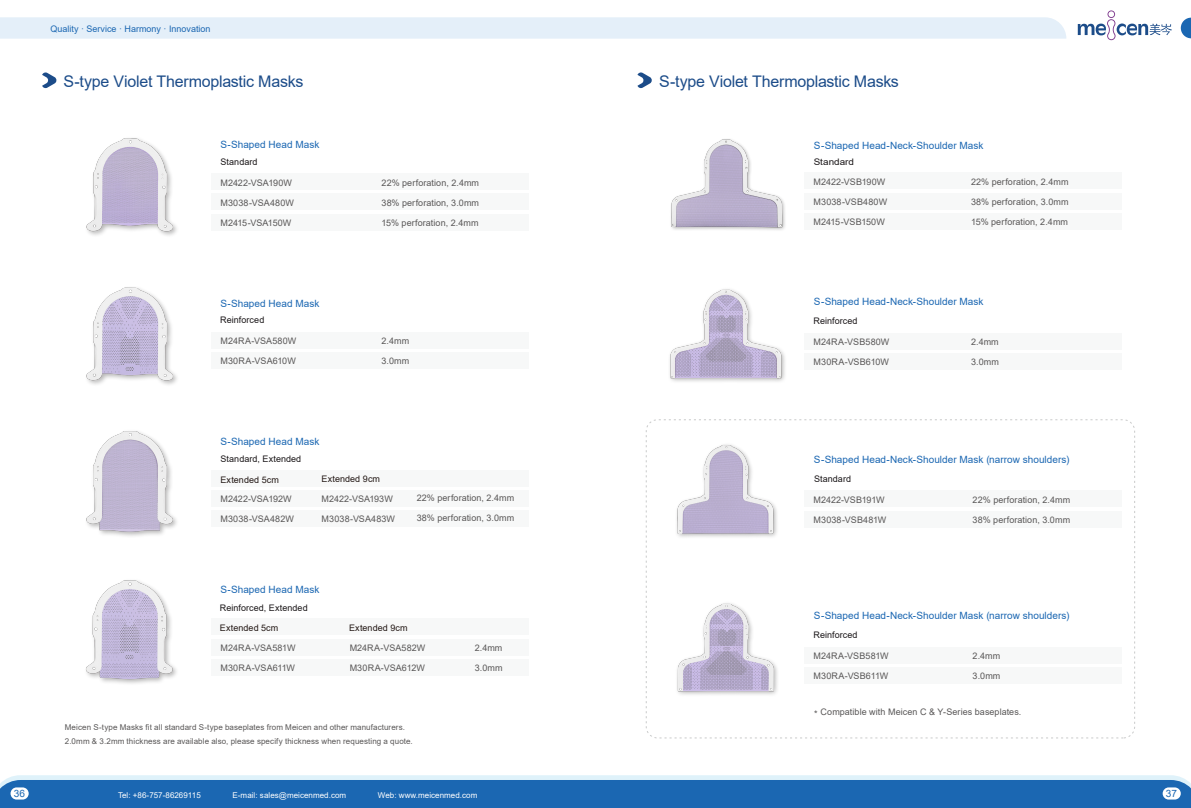
<style>
.page{position:relative;width:1191px;height:808px;background:#fff}
.page>*{position:absolute;margin:0;border:0;box-sizing:border-box;transform-origin:0 0}
.t1{font:16px "Arial";letter-spacing:-.015em;color:#1c4c89}
.t2{font:10.1px "Arial";color:#1b67b2}
.t3{font:10px "Arial";letter-spacing:.005em;color:#1b67b2}
.t4{font:9px "Arial";letter-spacing:.01em;color:#595757}
.t5{font:9px "Arial";letter-spacing:.005em;color:#1a1618}
.t6{font:9px "Arial";letter-spacing:.01em;color:#231815}
.t7{font:9px "Arial";color:#1b67b2}
.t8{font:9px "Arial";letter-spacing:-.01em;color:#595757}
.t9{font:9px "Arial";letter-spacing:.005em;color:#1a1618;scale:1.1 1}
.t10{font:8px/14px "Arial";letter-spacing:.01em;color:#595757}
.t11{font:8px "Arial";letter-spacing:.005em;color:#fff}
</style>
<div class="page">
<div style="left:211px;top:618px;width:317px;height:17px;background:#f7f8f8"></div>
<div style="left:211px;top:638px;width:317px;height:17px;background:#f7f8f8"></div>
<div style="left:211px;top:659px;width:317px;height:17px;background:#f7f8f8"></div>
<img style="left:86px;top:138px;width:91px;height:98px">
<img style="left:86px;top:287px;width:91px;height:98px">
<img style="left:86px;top:431px;width:91px;height:105px">
<img style="left:86px;top:580px;width:91px;height:104px">
<img style="left:677px;top:444px;width:100px;height:93px">
<div style="left:211px;top:470px;width:317px;height:16px;background:#f7f8f8"></div>
<div style="left:211px;top:490px;width:317px;height:17px;background:#f7f8f8"></div>
<div style="left:211px;top:510px;width:317px;height:17px;background:#f7f8f8"></div>
<div style="left:0;top:17px;width:1066px;height:22px;background:#e4eff9"></div>
<svg style="left:1077px;top:10px;width:94px;height:30px"></svg>
<svg style="left:1180px;top:18px;width:11px;height:20px"></svg>
<div style="left:5px;top:775px;width:1181px;height:5px;background:#dff2fa"></div>
<div style="left:0;top:780px;width:1191px;height:28px;background:#1b67b2"></div>
<div style="left:11px;top:787px;width:18px;height:12px;background:#fff;border-radius:6px"></div>
<div style="left:1162px;top:787px;width:18px;height:12px;background:#fff;border-radius:6px"></div>
<div style="left:211px;top:173px;width:317px;height:17px;background:#f7f8f8"></div>
<div style="left:211px;top:193px;width:317px;height:17px;background:#f7f8f8"></div>
<div style="left:211px;top:214px;width:317px;height:17px;background:#f7f8f8"></div>
<div style="left:211px;top:331px;width:317px;height:17px;background:#f7f8f8"></div>
<div style="left:211px;top:352px;width:317px;height:17px;background:#f7f8f8"></div>
<div style="left:804px;top:172px;width:317px;height:17px;background:#f7f8f8"></div>
<div style="left:804px;top:192px;width:317px;height:17px;background:#f7f8f8"></div>
<div style="left:804px;top:213px;width:317px;height:17px;background:#f7f8f8"></div>
<div style="left:804px;top:490px;width:317px;height:17px;background:#f7f8f8"></div>
<div style="left:804px;top:511px;width:317px;height:17px;background:#f7f8f8"></div>
<div style="left:804px;top:646px;width:317px;height:17px;background:#f7f8f8"></div>
<div style="left:804px;top:667px;width:317px;height:17px;background:#f7f8f8"></div>
<div style="left:646px;top:419px;width:489px;height:319px;border:1px dashed #c9caca;border-radius:11px"></div>
<svg style="left:42px;top:72px;width:15px;height:17px"></svg>
<svg style="left:637px;top:72px;width:15px;height:17px"></svg>
<img style="left:671px;top:139px;width:114px;height:91px">
<img style="left:670px;top:289px;width:115px;height:93px">
<div style="left:804px;top:333px;width:317px;height:17px;background:#f7f8f8"></div>
<div style="left:804px;top:353px;width:317px;height:17px;background:#f7f8f8"></div>
<img style="left:677px;top:603px;width:101px;height:92px">
<p class="t7" style="left:51px;top:22px;width:162px">Quality · Service · Harmony · Innovation</p>
<h1 class="t1" style="left:63px;top:70px;width:241px">S-type Violet Thermoplastic Masks</h1>
<h1 class="t1" style="left:659px;top:70px;width:241px">S-type Violet Thermoplastic Masks</h1>
<p class="t3" style="left:220px;top:138px;width:100px">S-Shaped Head Mask</p>
<p class="t5" style="left:220px;top:156px;width:39px">Standard</p>
<p class="t4" style="left:220px;top:176px;width:73px">M2422-VSA190W</p>
<p class="t4" style="left:220px;top:196px;width:75px">M3038-VSA480W</p>
<p class="t4" style="left:220px;top:216px;width:72px">M2415-VSA150W</p>
<p class="t3" style="left:220px;top:296px;width:100px">S-Shaped Head Mask</p>
<p class="t5" style="left:220px;top:313px;width:46px">Reinforced</p>
<p class="t4" style="left:220px;top:335px;width:77px">M24RA-VSA580W</p>
<p class="t4" style="left:220px;top:355px;width:77px">M30RA-VSA610W</p>
<p class="t4" style="left:381px;top:176px;width:99px">22% perforation, 2.4mm</p>
<p class="t4" style="left:381px;top:196px;width:99px">38% perforation, 3.0mm</p>
<p class="t4" style="left:381px;top:216px;width:98px">15% perforation, 2.4mm</p>
<p class="t4" style="left:381px;top:335px;width:29px">2.4mm</p>
<p class="t4" style="left:381px;top:355px;width:29px">3.0mm</p>
<p class="t3" style="left:220px;top:435px;width:100px">S-Shaped Head Mask</p>
<p class="t5" style="left:220px;top:452px;width:82px">Standard, Extended</p>
<p class="t4" style="left:220px;top:493px;width:73px">M2422-VSA192W</p>
<p class="t4" style="left:220px;top:513px;width:75px">M3038-VSA482W</p>
<p class="t6" style="left:220px;top:474px;width:60px">Extended 5cm</p>
<p class="t6" style="left:321px;top:473px;width:60px">Extended 9cm</p>
<p class="t4" style="left:322px;top:493px;width:73px">M2422-VSA193W</p>
<p class="t4" style="left:322px;top:513px;width:75px">M3038-VSA483W</p>
<p class="t4" style="left:417px;top:492px;width:99px">22% perforation, 2.4mm</p>
<p class="t4" style="left:417px;top:512px;width:99px">38% perforation, 3.0mm</p>
<p class="t3" style="left:220px;top:583px;width:100px">S-Shaped Head Mask</p>
<p class="t5" style="left:220px;top:601px;width:89px">Reinforced, Extended</p>
<p class="t4" style="left:220px;top:642px;width:76px">M24RA-VSA581W</p>
<p class="t4" style="left:220px;top:662px;width:76px">M30RA-VSA611W</p>
<p class="t6" style="left:220px;top:621px;width:60px">Extended 5cm</p>
<p class="t6" style="left:349px;top:621px;width:60px">Extended 9cm</p>
<p class="t4" style="left:350px;top:642px;width:77px">M24RA-VSA582W</p>
<p class="t4" style="left:350px;top:662px;width:77px">M30RA-VSA612W</p>
<p class="t10" style="left:65px;top:720px;width:349px">Meicen S-type Masks fit all standard S-type baseplates from Meicen and other manufacturers.<br>2.0mm &amp; 3.2mm thickness are available also, please specify thickness when requesting a quote.</p>
<p class="t4" style="left:475px;top:642px;width:29px">2.4mm</p>
<p class="t4" style="left:475px;top:662px;width:29px">3.0mm</p>
<p class="t3" style="left:814px;top:139px;width:171px">S-Shaped Head-Neck-Shoulder Mask</p>
<p class="t9" style="left:813px;top:156px;width:38px">Standard</p>
<p class="t4" style="left:813px;top:175px;width:73px">M2422-VSB190W</p>
<p class="t4" style="left:813px;top:195px;width:75px">M3038-VSB480W</p>
<p class="t4" style="left:813px;top:215px;width:73px">M2415-VSB150W</p>
<p class="t4" style="left:971px;top:175px;width:99px">22% perforation, 2.4mm</p>
<p class="t4" style="left:971px;top:195px;width:99px">38% perforation, 3.0mm</p>
<p class="t4" style="left:971px;top:215px;width:98px">15% perforation, 2.4mm</p>
<p class="t3" style="left:814px;top:295px;width:171px">S-Shaped Head-Neck-Shoulder Mask</p>
<p class="t5" style="left:813px;top:315px;width:46px">Reinforced</p>
<p class="t4" style="left:813px;top:336px;width:77px">M24RA-VSB580W</p>
<p class="t4" style="left:813px;top:356px;width:77px">M30RA-VSB610W</p>
<p class="t4" style="left:971px;top:336px;width:29px">2.4mm</p>
<p class="t4" style="left:971px;top:356px;width:29px">3.0mm</p>
<p class="t3" style="left:814px;top:453px;width:257px">S-Shaped Head-Neck-Shoulder Mask (narrow shoulders)</p>
<p class="t5" style="left:814px;top:472px;width:39px">Standard</p>
<p class="t8" style="left:813px;top:494px;width:73px">M2422-VSB191W</p>
<p class="t4" style="left:813px;top:514px;width:74px">M3038-VSB481W</p>
<p class="t4" style="left:972px;top:494px;width:99px">22% perforation, 2.4mm</p>
<p class="t4" style="left:972px;top:514px;width:99px">38% perforation, 3.0mm</p>
<p class="t3" style="left:814px;top:609px;width:257px">S-Shaped Head-Neck-Shoulder Mask (narrow shoulders)</p>
<p class="t5" style="left:813px;top:628px;width:46px">Reinforced</p>
<p class="t4" style="left:813px;top:650px;width:77px">M24RA-VSB581W</p>
<p class="t4" style="left:813px;top:670px;width:76px">M30RA-VSB611W</p>
<p class="t4" style="left:972px;top:650px;width:29px">2.4mm</p>
<p class="t4" style="left:972px;top:670px;width:29px">3.0mm</p>
<p class="t4" style="left:820px;top:705px;width:202px">Compatible with Meicen C &amp; Y-Series baseplates.</p>
<p class="t4" style="left:814px;top:708px;width:5px">*</p>
<p class="t2" style="left:14px;top:786px;width:13px">36</p>
<p class="t2" style="left:1165px;top:786px;width:13px">37</p>
<p class="t11" style="left:118px;top:789px;width:84px">Tel: +86-757-86269115</p>
<p class="t11" style="left:232px;top:789px;width:115px">E-mail: sales@meicenmed.com</p>
<p class="t11" style="left:378px;top:789px;width:101px">Web: www.meicenmed.com</p>
</div>
